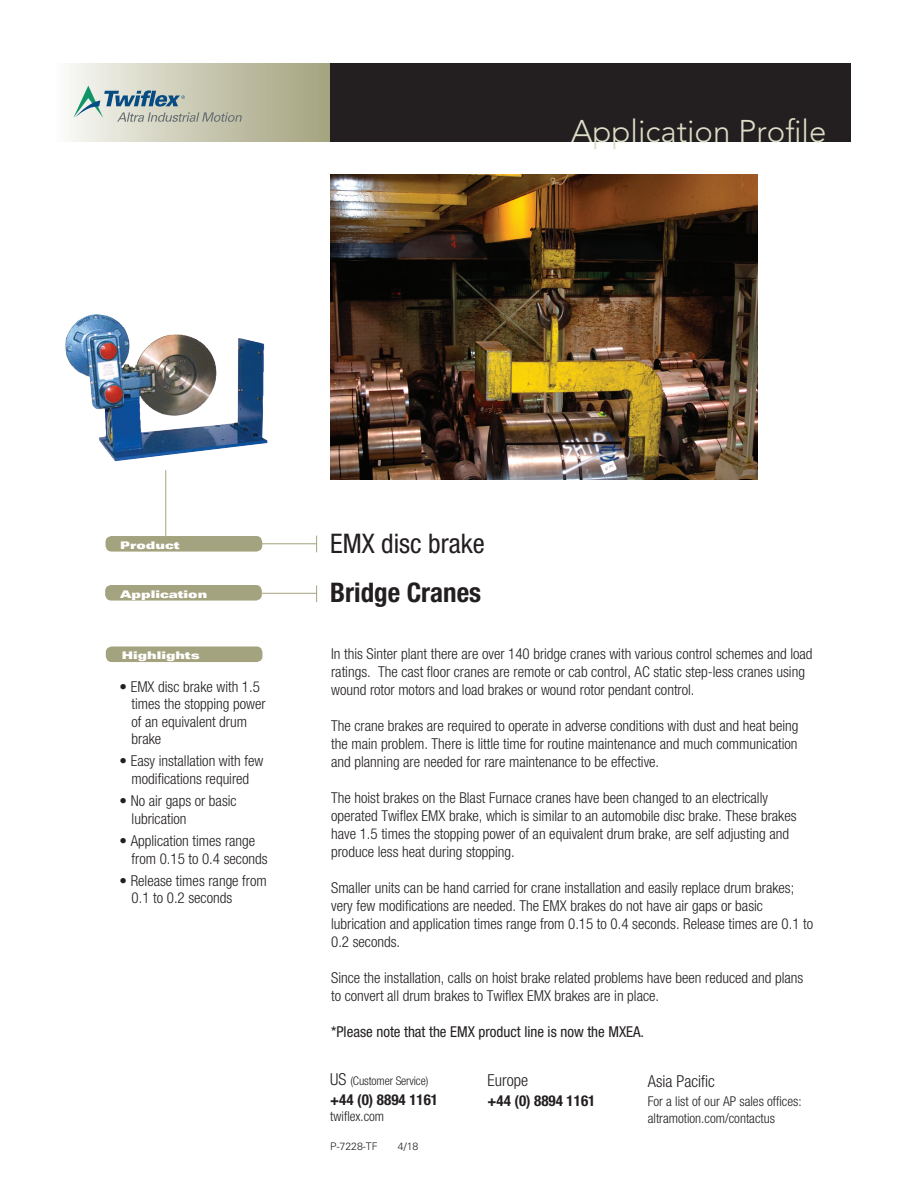
<style>
.page{position:relative;width:918px;height:1188px;background:#fff}
.page>*{position:absolute;margin:0;border:0;box-sizing:border-box;transform-origin:0 0}
.t1{font:300 31.2px "Avenir LT Std";color:#dbdec7}
.t2{font:condensed 27px "Helvetica Neue LT Std";color:#231f20}
.t3{font:700 condensed 27px "Helvetica Neue LT Std";color:#231f20}
.t4{font:300 condensed 16.5px "Helvetica Neue LT Std";color:#231f20}
.t5{font:300 condensed 15px/18px "Helvetica Neue LT Std";color:#231f20}
.t6{font:condensed 15px "Helvetica Neue LT Std";color:#231f20}
.t7{font:700 condensed 15px "Helvetica Neue LT Std";color:#231f20}
.t8{font:300 condensed 13.5px/16.5px "Helvetica Neue LT Std";color:#231f20}
.t9{font:300 condensed 12px "Helvetica Neue LT Std";letter-spacing:-.01em;color:#231f20}
.t10{font:10.5px "Univers LT Std X Black Ex";color:#fff}
.t11{font:300 10.5px "Univers LT Std";color:#231f20}
.s1{font-size:16.5px}
</style>
<div class="page">
<div style="left:105px;top:585px;width:157px;height:16px;background:#a4a380;border-radius:6px"></div>
<div style="left:106px;top:536px;width:156px;height:16px;background:#a4a380;border-radius:6px"></div>
<div style="left:54px;top:63px;width:276px;height:79px;background:linear-gradient(to right,#fafaf7,#a2a17c)"></div>
<div style="left:330px;top:63px;width:520px;height:79px;background:#231f20"></div>
<hr style="left:239px;top:543px;width:78px;height:1px;background:#a4a380">
<svg style="left:316px;top:536px;width:1px;height:16px"></svg>
<svg style="left:316px;top:585px;width:1px;height:17px"></svg>
<hr style="left:239px;top:593px;width:78px;height:1px;background:#a4a380">
<img style="left:331px;top:174px;width:426px;height:306px">
<div style="left:106px;top:646px;width:157px;height:16px;background:#a4a380;border-radius:6px"></div>
<img style="left:65px;top:315px;width:203px;height:146px">
<hr style="left:165px;top:470px;width:1px;height:66px;background:#a4a380">
<svg style="left:73px;top:86px;width:169px;height:36px;background:#b3beb6"></svg>
<h1 class="t1" style="left:571px;top:113px;width:257px">Application Profile</h1>
<p class="t10" style="left:120px;top:539px;width:61px">Product</p>
<p class="t10" style="left:120px;top:588px;width:89px">Application</p>
<p class="t10" style="left:122px;top:649px;width:80px">Highlights</p>
<p class="t5" style="left:132px;top:678px;width:136px;line-height:17.2px;text-indent:-12px">• EMX disc brake with 1.5 times the stopping power of an equivalent drum brake</p>
<p class="t5" style="left:120px;top:752px;width:145px;line-height:17.2px;text-align:center">• Easy installation with few modifications required</p>
<p class="t5" style="left:132px;top:792px;width:107px;line-height:17.2px;text-indent:-12px">• No air gaps or basic lubrication</p>
<p class="t5" style="left:132px;top:832px;width:137px;line-height:17.2px;text-indent:-12px">• Application times range from 0.15 to 0.4 seconds</p>
<p class="t5" style="left:132px;top:872px;width:137px;line-height:17.2px;text-indent:-12px">• Release times range from<br>0.1 to 0.2 seconds</p>
<h2 class="t2" style="left:330px;top:528px;width:156px">EMX disc brake</h2>
<h2 class="t3" style="left:330px;top:576px;width:152px">Bridge Cranes</h2>
<p class="t5" style="left:331px;top:644px;width:483px">In this Sinter plant there are over 140 bridge cranes with various control schemes and load ratings. The cast floor cranes are remote or cab control, AC static step-less cranes using wound rotor motors and load brakes or wound rotor pendant control.</p>
<p class="t5" style="left:331px;top:716px;width:469px;text-align:justify">The crane brakes are required to operate in adverse conditions with dust and heat being the main problem. There is little time for routine maintenance and much communication and planning are needed for rare maintenance to be effective.</p>
<p class="t5" style="left:331px;top:788px;width:467px">The hoist brakes on the Blast Furnace cranes have been changed to an electrically operated Twiflex EMX brake, which is similar to an automobile disc brake. These brakes have 1.5 times the stopping power of an equivalent drum brake, are self adjusting and produce less heat during stopping.</p>
<p class="t5" style="left:331px;top:878px;width:483px">Smaller units can be hand carried for crane installation and easily replace drum brakes; very few modifications are needed. The EMX brakes do not have air gaps or basic lubrication and application times range from 0.15 to 0.4 seconds. Release times are 0.1 to 0.2 seconds.</p>
<p class="t5" style="left:331px;top:968px;width:474px">Since the installation, calls on hoist brake related problems have been reduced and plans to convert all drum brakes to Twiflex EMX brakes are in place.</p>
<p class="t6" style="left:331px;top:1023px;width:315px">*Please note that the EMX product line is now the MXEA.</p>
<p class="t9" style="left:330px;top:1074px;width:100px"><span class="s1">US</span> (Customer Service)</p>
<p class="t7" style="left:330px;top:1090px;width:109px">+44 (0) 8894 1161</p>
<p class="t8" style="left:330px;top:1108px;width:55px">twiflex.com</p>
<p class="t11" style="left:330px;top:1140px;width:49px">P-7228-TF</p>
<p class="t11" style="left:398px;top:1140px;width:22px">4/18</p>
<p class="t4" style="left:488px;top:1071px;width:42px">Europe</p>
<p class="t7" style="left:488px;top:1091px;width:109px">+44 (0) 8894 1161</p>
<p class="t4" style="left:648px;top:1071px;width:69px">Asia Pacific</p>
<p class="t8" style="left:648px;top:1093px;width:155px">For a list of our AP sales offices: altramotion.com/contactus</p>
</div>
